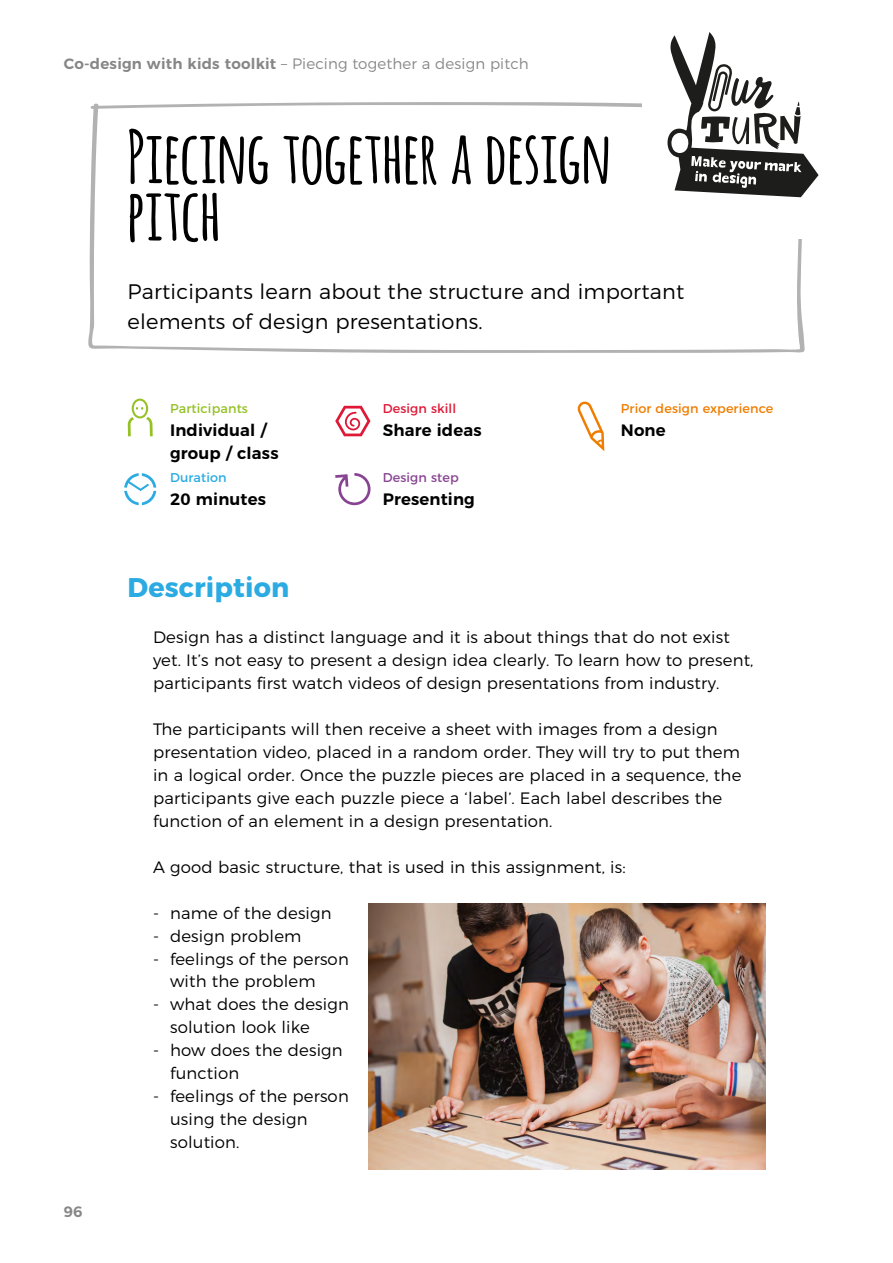
<style>
.page{position:relative;width:893px;height:1263px;background:#fff}
.page>*{position:absolute;margin:0;border:0;box-sizing:border-box;transform-origin:0 0}
.t1{font:700 72px/57.4px "Amatic";letter-spacing:.01em;color:#000}
.t2{font:700 27px "Montserrat";letter-spacing:.005em;color:#2babe2}
.t3{font:300 21px/30.6px "Montserrat";letter-spacing:.01em;color:#000}
.t4{font:300 16.5px/23px "Montserrat";letter-spacing:.01em;color:#000}
.t5{font:600 16.5px/23px "Montserrat";letter-spacing:.01em;color:#000}
.t6{font:300 15px "Montserrat";letter-spacing:.01em;color:#878787}
.t7{font:600 15px "Montserrat";color:#878787}
.t8{font:12.75px "Montserrat";letter-spacing:.01em;color:#ef7d00}
.t9{font:12.75px "Montserrat";letter-spacing:.01em;color:#95c127}
.t10{font:12.75px "Montserrat";letter-spacing:.01em;color:#de1836}
.t11{font:12.75px "Montserrat";letter-spacing:.01em;color:#884492}
.t12{font:12.75px "Montserrat";letter-spacing:.01em;color:#2babe2}
.s1{font-weight:600}
</style>
<div class="page">
<svg style="left:88px;top:102px;width:717px;height:251px"></svg>
<div style="left:642px;top:69px;width:177px;height:169px;background:#fff"></div>
<svg style="left:667px;top:32px;width:152px;height:165px"></svg>
<svg style="left:128px;top:399px;width:25px;height:37px"></svg>
<svg style="left:124px;top:473px;width:32px;height:32px"></svg>
<svg style="left:335px;top:406px;width:35px;height:30px"></svg>
<svg style="left:335px;top:473px;width:35px;height:32px"></svg>
<svg style="left:577px;top:401px;width:27px;height:50px"></svg>
<img style="left:369px;top:904px;width:396px;height:265px">
<p class="t6" style="left:64px;top:52px;width:467px"><span class="s1">Co-design with kids toolkit</span> – Piecing together a design pitch</p>
<h1 class="t1" style="left:128px;top:126px;width:485px">Piecing together a design pitch</h1>
<p class="t3" style="left:128px;top:274px;width:558px">Participants learn about the structure and important elements of design presentations.</p>
<p class="t9" style="left:170px;top:399px;width:79px">Participants</p>
<p class="t5" style="left:170px;top:418px;width:110px">Individual / group / class</p>
<p class="t12" style="left:170px;top:467px;width:58px">Duration</p>
<p class="t5" style="left:170px;top:486px;width:97px">20 minutes</p>
<p class="t10" style="left:383px;top:399px;width:75px">Design skill</p>
<p class="t5" style="left:383px;top:418px;width:100px">Share ideas</p>
<p class="t11" style="left:383px;top:467px;width:77px">Design step</p>
<p class="t5" style="left:383px;top:486px;width:94px">Presenting</p>
<p class="t8" style="left:621px;top:399px;width:154px">Prior design experience</p>
<p class="t5" style="left:621px;top:418px;width:46px">None</p>
<p class="t7" style="left:64px;top:1199px;width:20px">96</p>
<h2 class="t2" style="left:128px;top:565px;width:163px">Description</h2>
<p class="t4" style="left:153px;top:624px;width:602px">Design has a distinct language and it is about things that do not exist yet. It’s not easy to present a design idea clearly. To learn how to present, participants first watch videos of design presentations from industry.</p>
<p class="t4" style="left:153px;top:716px;width:590px">The participants will then receive a sheet with images from a design presentation video, placed in a random order. They will try to put them in a logical order. Once the puzzle pieces are placed in a sequence, the participants give each puzzle piece a ‘label’. Each label describes the function of an element in a design presentation.</p>
<p class="t4" style="left:153px;top:854px;width:474px">A good basic structure, that is used in this assignment, is:</p>
<p class="t4" style="left:153px;top:900px;width:180px">- name of the design</p>
<p class="t4" style="left:153px;top:923px;width:150px">- design problem</p>
<p class="t4" style="left:170px;top:946px;width:180px;text-indent:-17px">- feelings of the person with the problem</p>
<p class="t4" style="left:170px;top:992px;width:180px;text-indent:-17px">- what does the design solution look like</p>
<p class="t4" style="left:170px;top:1038px;width:174px;text-indent:-17px">- how does the design function</p>
<p class="t4" style="left:170px;top:1083px;width:180px;text-indent:-17px">- feelings of the person using the design solution.</p>
</div>
